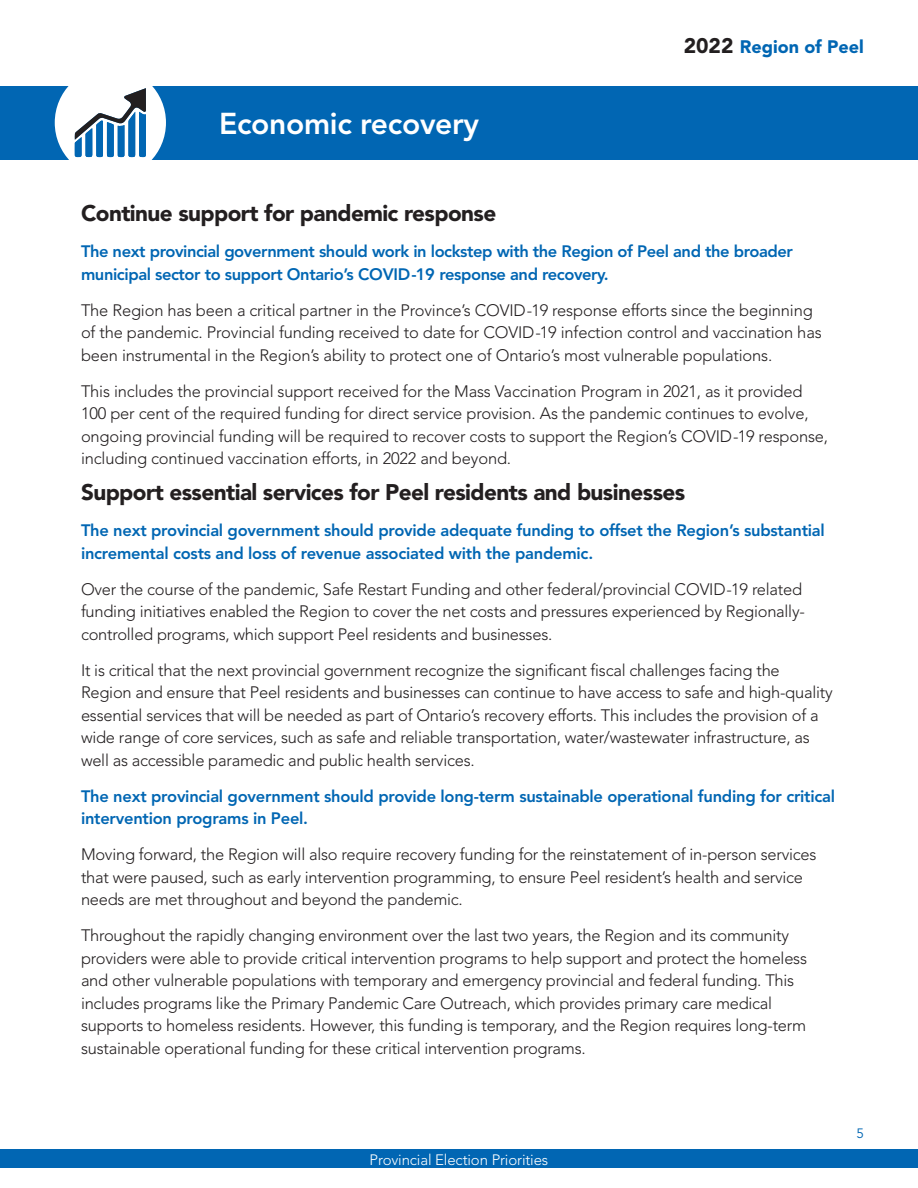
<style>
.page{position:relative;width:918px;height:1188px;background:#fff}
.page>*{position:absolute;margin:0;border:0;box-sizing:border-box;transform-origin:0 0}
.t1{font:800 30px "Avenir LT Std";letter-spacing:-.01em;color:#fff}
.BODY{font:900 22.5px "Avenir LT Std";letter-spacing:-.025em;color:#231f20}
.t2{font:900 18px "Avenir LT Std";color:#0166b3}
.BODY-2{font:300 16.5px/22.5px "Avenir LT Std";letter-spacing:-.015em;color:#231f20}
.BODY-3{font:800 16.5px/22.5px "Avenir LT Std";letter-spacing:-.015em;color:#0166b3}
.t3{font:300 15px "Avenir LT Std";letter-spacing:-.01em;color:#fff}
.t4{font:13.5px "Avenir LT Std";color:#0166b3}
.s1{font-size:21px;color:#231f20}
</style>
<div class="page">
<div style="left:0;top:1149px;width:918px;height:19px;background:#0166b3"></div>
<div style="left:0;top:86px;width:918px;height:73px;background:#0166b3"></div>
<div style="left:55px;top:67px;width:111px;height:111px;background:#fff;border-radius:50%"></div>
<svg style="left:75px;top:88px;width:71px;height:69px"></svg>
<h3 class="t1" style="left:219px;top:106px;width:262px">Economic recovery</h3>
<p class="t2" style="left:684px;top:36px;width:182px"><span class="s1">2022</span> Region of Peel</p>
<p class="BODY" style="left:81px;top:200px;width:417px">Continue support for pandemic response</p>
<p class="BODY-3" style="left:81px;top:240px;width:714px">The next provincial government should work in lockstep with the Region of Peel and the broader municipal sector to support Ontario’s COVID-19 response and recovery.</p>
<p class="BODY-2" style="left:81px;top:299px;width:742px">The Region has been a critical partner in the Province’s COVID-19 response efforts since the beginning of the pandemic. Provincial funding received to date for COVID-19 infection control and vaccination has been instrumental in the Region’s ability to protect one of Ontario’s most vulnerable populations.</p>
<p class="BODY-2" style="left:81px;top:380px;width:749px">This includes the provincial support received for the Mass Vaccination Program in 2021, as it provided 100 per cent of the required funding for direct service provision. As the pandemic continues to evolve, ongoing provincial funding will be required to recover costs to support the Region’s COVID-19 response, including continued vaccination efforts, in 2022 and beyond.</p>
<p class="BODY" style="left:81px;top:479px;width:606px">Support essential services for Peel residents and businesses</p>
<p class="BODY-3" style="left:81px;top:519px;width:745px">The next provincial government should provide adequate funding to offset the Region’s substantial incremental costs and loss of revenue associated with the pandemic.</p>
<p class="BODY-2" style="left:81px;top:578px;width:725px">Over the course of the pandemic, Safe Restart Funding and other federal/provincial COVID-19 related funding initiatives enabled the Region to cover the net costs and pressures experienced by Regionally&shy;controlled programs, which support Peel residents and businesses.</p>
<p class="BODY-2" style="left:81px;top:659px;width:753px">It is critical that the next provincial government recognize the significant fiscal challenges facing the Region and ensure that Peel residents and businesses can continue to have access to safe and high-quality essential services that will be needed as part of Ontario’s recovery efforts. This includes the provision of a wide range of core services, such as safe and reliable transportation, water/wastewater infrastructure, as well as accessible paramedic and public health services.</p>
<p class="BODY-3" style="left:81px;top:785px;width:756px">The next provincial government should provide long-term sustainable operational funding for critical intervention programs in Peel.</p>
<p class="BODY-2" style="left:81px;top:844px;width:737px">Moving forward, the Region will also require recovery funding for the reinstatement of in-person services that were paused, such as early intervention programming, to ensure Peel resident’s health and service needs are met throughout and beyond the pandemic.</p>
<p class="BODY-2" style="left:81px;top:925px;width:728px">Throughout the rapidly changing environment over the last two years, the Region and its community providers were able to provide critical intervention programs to help support and protect the homeless and other vulnerable populations with temporary and emergency provincial and federal funding. This includes programs like the Primary Pandemic Care Outreach, which provides primary care medical supports to homeless residents. However, this funding is temporary, and the Region requires long-term sustainable operational funding for these critical intervention programs.</p>
<p class="t3" style="left:370px;top:1151px;width:180px">Provincial Election Priorities</p>
<p class="t4" style="left:856px;top:1125px;width:9px">5</p>
</div>
